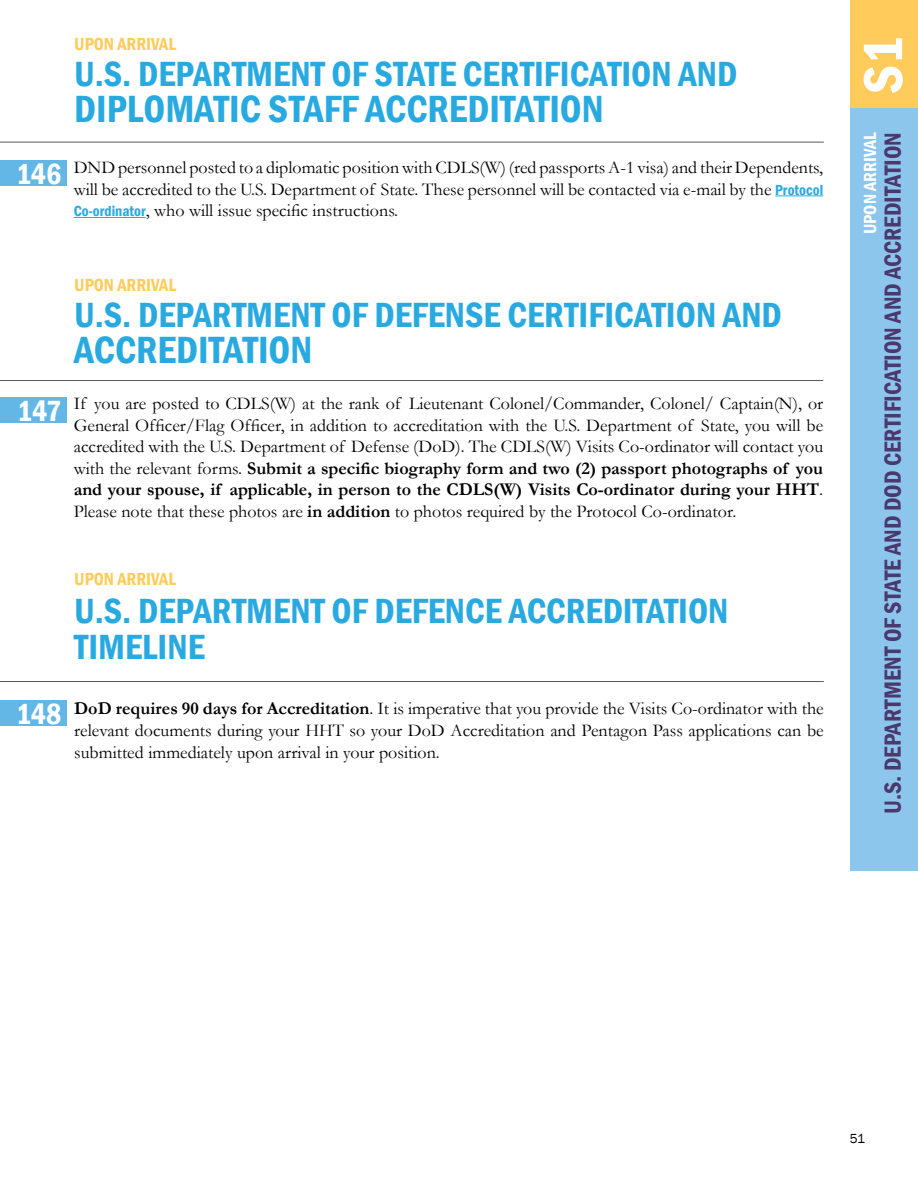
<style>
.page{position:relative;width:918px;height:1188px;background:#fff}
.page>*{position:absolute;margin:0;border:0;box-sizing:border-box;transform-origin:0 0}
.t1{font:600 condensed 57px "Franklin Gothic";color:#fff}
.TOC_-_Style_2__blue___24_font{font:600 condensed 39px "Franklin Gothic";color:#28aae1}
.TOC_-_Style_2__blue___24_font-2{font:600 condensed 36px/36px "Franklin Gothic";color:#28aae1}
.t2{font:600 condensed 30px "Franklin Gothic";letter-spacing:-.015em;color:#fff}
.Right_Side_Header{font:600 condensed 24px "Franklin Gothic";color:#4b386d}
.BODY_-_All_main_text{font:18px/21.6px "Garamond";color:#000;text-align:justify}
.t3{font:600 condensed 18px "Franklin Gothic";color:#ffcb5b}
.t4{font:600 condensed 18px "Franklin Gothic";color:#fff}
.t5{font:13.5px "Franklin Gothic";color:#000}
.s1{font-family:"Franklin Gothic";font-weight:600;font-stretch:condensed;font-size:15px;color:#28aae1}
.s2{font-weight:700}
</style>
<div class="page">
<hr style="left:775px;top:196px;width:48px;height:1px;background:#28aae1">
<hr style="left:74px;top:217px;width:72px;height:1px;background:#28aae1">
<div style="left:850px;top:0;width:68px;height:870px;background:#8cc6ec"></div>
<div style="left:850px;top:0;width:68px;height:108px;background:#ffcb5b"></div>
<hr style="left:0;top:142px;width:824px;height:1px;background:#58595b">
<hr style="left:0;top:380px;width:823px;height:1px;background:#58595b">
<hr style="left:0;top:681px;width:824px;height:1px;background:#58595b">
<div style="left:0;top:160px;width:67px;height:25px;background:#63b7e6"></div>
<div style="left:0;top:397px;width:67px;height:26px;background:#63b7e6"></div>
<div style="left:0;top:700px;width:67px;height:25px;background:#63b7e6"></div>
<p class="t3" style="left:74px;top:32px;width:103px">UPON ARRIVAL</p>
<p class="TOC_-_Style_2__blue___24_font-2" style="left:74px;top:55px;width:665px">U.S. DEPARTMENT OF STATE CERTIFICATION AND</p>
<p class="TOC_-_Style_2__blue___24_font" style="left:74px;top:83px;width:531px">DIPLOMATIC STAFF ACCREDITATION</p>
<p class="t1" style="left:845px;top:94px;width:60px;rotate:-90deg">S1</p>
<p class="t2" style="left:16px;top:154px;width:47px">146</p>
<p class="BODY_-_All_main_text" style="left:74px;top:156px;width:751px">DND personnel posted to a diplomatic position with CDLS(W) (red passports A-1 visa) and their Dependents, will be accredited to the U.S. Department of State. These personnel will be contacted via e-mail by the <span class="s1">Protocol Co-ordinator</span>, who will issue specific instructions.</p>
<p class="t2" style="left:17px;top:391px;width:46px">147</p>
<p class="t3" style="left:74px;top:273px;width:103px">UPON ARRIVAL</p>
<p class="TOC_-_Style_2__blue___24_font-2" style="left:74px;top:296px;width:709px">U.S. DEPARTMENT OF DEFENSE CERTIFICATION AND</p>
<p class="TOC_-_Style_2__blue___24_font" style="left:74px;top:324px;width:240px">ACCREDITATION</p>
<p class="BODY_-_All_main_text" style="left:74px;top:392px;width:751px">If you are posted to CDLS(W) at the rank of Lieutenant Colonel/Commander, Colonel/ Captain(N), or General Officer/Flag Officer, in addition to accreditation with the U.S. Department of State, you will be accredited with the U.S. Department of Defense (DoD). The CDLS(W) Visits Co-ordinator will contact you with the relevant forms. <span class="s2">Submit a specific biography form and two (2) passport photographs of you and your spouse, if applicable, in person to the CDLS(W) Visits Co-ordinator during your HHT</span>.<br>Please note that these photos are <span class="s2">in addition</span> to photos required by the Protocol Co-ordinator.</p>
<p class="t3" style="left:74px;top:567px;width:103px">UPON ARRIVAL</p>
<p class="TOC_-_Style_2__blue___24_font-2" style="left:74px;top:592px;width:656px">U.S. DEPARTMENT OF DEFENCE ACCREDITATION<br>TIMELINE</p>
<p class="t2" style="left:16px;top:694px;width:47px">148</p>
<p class="BODY_-_All_main_text" style="left:74px;top:697px;width:751px"><span class="s2">DoD requires 90 days for Accreditation</span>. It is imperative that you provide the Visits Co-ordinator with the relevant documents during your HHT so your DoD Accreditation and Pentagon Pass applications can be submitted immediately upon arrival in your position.</p>
<p class="t4" style="left:858px;top:234px;width:103px;rotate:-90deg">UPON ARRIVAL</p>
<p class="Right_Side_Header" style="left:877px;top:814px;width:683px;rotate:-90deg">U.S. DEPARTMENT OF STATE AND DOD CERTIFICATION AND ACCREDITATION</p>
<p class="t5" style="left:850px;top:1131px;width:17px">51</p>
</div>
